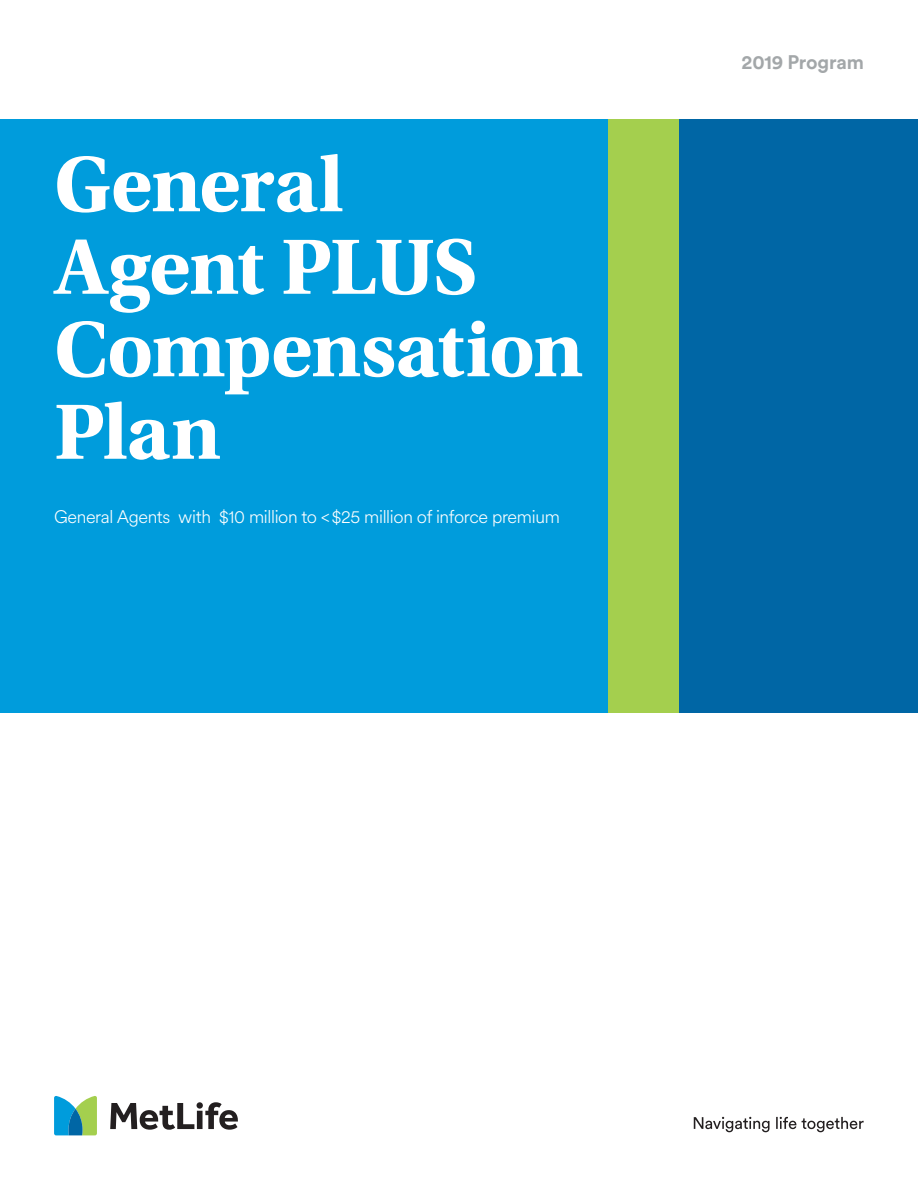
<style>
.page{position:relative;width:918px;height:1188px;background:#fff}
.page>*{position:absolute;margin:0;border:0;box-sizing:border-box;transform-origin:0 0}
.t1{font:700 82.5px/82.5px "Utopia Std";letter-spacing:-.02em;color:#fff}
.t2{font:700 19.5px "Met Life Circular";letter-spacing:-.01em;color:#a3a7a9}
.t3{font:300 18px "Met Life Circular";letter-spacing:-.02em;color:#fff}
</style>
<div class="page">
<div style="left:0;top:119px;width:918px;height:594px;background:#009cdc"></div>
<div style="left:679px;top:119px;width:239px;height:594px;background:#0066a5"></div>
<div style="left:608px;top:119px;width:71px;height:594px;background:#a4cf4e"></div>
<svg style="left:110px;top:1102px;width:128px;height:28px"></svg>
<svg style="left:54px;top:1096px;width:43px;height:39px;background:#59b1a4"></svg>
<svg style="left:694px;top:1117px;width:170px;height:15px"></svg>
<h1 class="t1" style="left:54px;top:144px;width:531px">General<br>Agent PLUS<br>Compensation<br>Plan</h1>
<p class="t3" style="left:54px;top:505px;width:507px">General Agents with $10 million to &lt; $25 million of inforce premium</p>
<p class="t2" style="left:742px;top:48px;width:124px">2019 Program</p>
</div>
